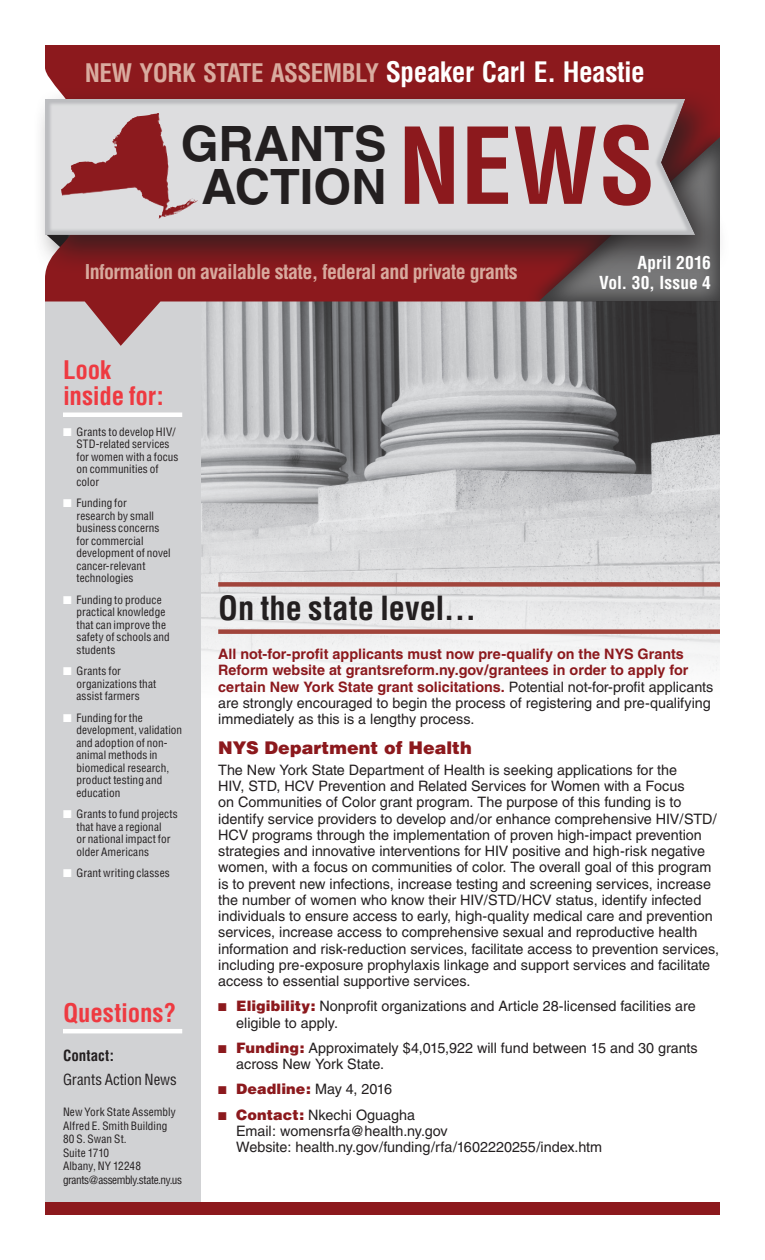
<style>
.page{position:relative;width:765px;height:1260px;background:#fff}
.page>*{position:absolute;margin:0;border:0;box-sizing:border-box;transform-origin:0 0}
.t1{font:700 condensed 103.12px "Helvetica";color:#8c191d}
.t2{font:700 48.75px "Helvetica";color:#231f20}
.Body_Head_A{font:700 condensed 32.5px "Helvetica";color:#231f20}
.t3{font:700 condensed 25px "Helvetica";letter-spacing:-.02em;color:#d9ab9f}
.Index_Title{font:700 condensed 25px/26.2px "Helvetica";letter-spacing:-.005em;color:#ee3a41}
.t4{font:700 condensed 20px "Helvetica";letter-spacing:-.03em;color:#d9ab9f}
.t5{font:700 condensed 17.5px "Helvetica";letter-spacing:.005em;color:#fff}
.Body_Head_B{font:900 17.5px "Helvetica";letter-spacing:.005em;color:#8c191d}
.Index_Body_Info{font:condensed 15px "Helvetica";letter-spacing:-.005em;color:#231f20}
.Index_Body_Info-2{font:700 condensed 15px "Helvetica";letter-spacing:.005em;color:#231f20}
.Body-10pt_Leading-11{font:14.38px/16.2px "Helvetica";color:#231f20}
.Body-10pt_Leading-11-2{font:700 14.38px/16.2px "Helvetica";color:#8c191d}
.t6{font:900 14.38px "Helvetica";letter-spacing:.005em;color:#8c191d}
.Index_Body_Info-3{font:condensed 11.25px/12.5px "Helvetica";letter-spacing:.01em;color:#231f20}
.s1{font-size:27.5px;color:#fff}
.s2{color:#fff}
.s3{font-weight:400;color:#231f20}
.s4{color:#8c191d}
.s5{font-weight:900;color:#8c191d}
</style>
<div class="page">
<img style="left:200px;top:346px;width:520px;height:360px">
<div style="left:45px;top:289px;width:155px;height:926px;background:#d1d2d4"></div>
<svg style="left:45px;top:45px;width:675px;height:301px;background:#8f4a4d"></svg>
<div style="left:539px;top:136px;width:181px;height:166px;background:#fff;opacity:.3"></div>
<div style="left:63px;top:412px;width:119px;height:5px;background:#fff"></div>
<div style="left:218px;top:582px;width:502px;height:5px;background:#a1443b"></div>
<div style="left:218px;top:629px;width:502px;height:5px;background:#a1443b"></div>
<div style="left:33px;top:87px;width:698px;height:187px;background:#231f20;opacity:.75"></div>
<svg style="left:45px;top:99px;width:650px;height:136px;background:#aaa3a6"></svg>
<div style="left:48px;top:102px;width:641px;height:131px;background:#fff;opacity:.5"></div>
<img style="left:121px;top:113px;width:36px;height:18px">
<hr style="left:63px;top:1029px;width:119px;height:4px;background:#fff">
<div style="left:45px;top:1202px;width:675px;height:13px;background:#8c191d"></div>
<p class="t3" style="left:85px;top:58px;width:562px">NEW YORK STATE ASSEMBLY <span class="s1">Speaker Carl E. Heastie</span></p>
<p class="t1" style="left:398px;top:102px;width:259px">NEWS</p>
<p class="t2" style="left:181px;top:114px;width:207px">GRANTS</p>
<p class="t2" style="left:202px;top:157px;width:186px">ACTION</p>
<p class="t4" style="left:85px;top:259px;width:435px">Information on available state, federal and private grants</p>
<p class="t5" style="left:637px;top:252px;width:75px">April 2016</p>
<p class="t5" style="left:599px;top:272px;width:113px">Vol. 30, Issue 4</p>
<p class="Index_Title" style="left:63px;top:357px;width:102px">Look inside for:</p>
<p class="Index_Body_Info-3" style="left:77px;top:425px;width:103px;text-indent:-13px"><span class="s2">■</span> Grants to develop HIV/<br>STD-related services for women with a focus on communities of color</p>
<p class="Index_Body_Info-3" style="left:77px;top:497px;width:96px;text-indent:-13px"><span class="s2">■</span> Funding for<br>research by small business concerns for commercial development of novel cancer-relevant technologies</p>
<p class="Index_Body_Info-3" style="left:77px;top:593px;width:95px;text-indent:-13px"><span class="s2">■</span> Funding to produce practical knowledge that can improve the safety of schools and students</p>
<p class="Index_Body_Info-3" style="left:77px;top:665px;width:81px;text-indent:-13px"><span class="s2">■</span> Grants for organizations that assist farmers</p>
<p class="Index_Body_Info-3" style="left:77px;top:711px;width:107px;text-indent:-13px"><span class="s2">■</span> Funding for the development, validation and adoption of non&shy;animal methods in biomedical research, product testing and education</p>
<p class="Index_Body_Info-3" style="left:77px;top:808px;width:103px;text-indent:-13px"><span class="s2">■</span> Grants to fund projects that have a regional<br>or national impact for older Americans</p>
<p class="Index_Body_Info-3" style="left:63px;top:867px;width:108px"><span class="s2">■</span> Grant writing classes</p>
<p class="Index_Title" style="left:63px;top:999px;width:115px">Questions?</p>
<p class="Index_Body_Info-2" style="left:63px;top:1046px;width:52px">Contact:</p>
<p class="Index_Body_Info" style="left:63px;top:1070px;width:115px">Grants Action News</p>
<p class="Index_Body_Info-3" style="left:63px;top:1105px;width:121px;line-height:13.5px">New York State Assembly<br>Alfred E. Smith Building<br>80 S. Swan St.<br>Suite 1710<br>Albany, NY 12248 grants@assembly.state.ny.us</p>
<p class="Body_Head_A" style="left:218px;top:588px;width:259px">On the state level…</p>
<p class="Body-10pt_Leading-11-2" style="left:218px;top:646px;width:497px">All not-for-profit applicants must now pre-qualify on the NYS Grants Reform website at grantsreform.ny.gov/grantees in order to apply for certain New York State grant solicitations. <span class="s3">Potential not-for-profit applicants are strongly encouraged to begin the process of registering and pre-qualifying immediately as this is a lengthy process.</span></p>
<p class="Body_Head_B" style="left:218px;top:736px;width:255px">NYS Department of Health</p>
<p class="Body-10pt_Leading-11" style="left:218px;top:762px;width:503px">The New York State Department of Health is seeking applications for the<br>HIV, STD, HCV Prevention and Related Services for Women with a Focus<br>on Communities of Color grant program. The purpose of this funding is to identify service providers to develop and/or enhance comprehensive HIV/STD/ HCV programs through the implementation of proven high-impact prevention strategies and innovative interventions for HIV positive and high-risk negative women, with a focus on communities of color. The overall goal of this program is to prevent new infections, increase testing and screening services, increase the number of women who know their HIV/STD/HCV status, identify infected individuals to ensure access to early, high-quality medical care and prevention services, increase access to comprehensive sexual and reproductive health information and risk-reduction services, facilitate access to prevention services, including pre-exposure prophylaxis linkage and support services and facilitate access to essential supportive services.</p>
<p class="Body-10pt_Leading-11" style="left:236px;top:998px;width:461px;text-indent:-18px"><span class="s4">■</span> <span class="s5">Eligibility:</span> Nonprofit organizations and Article 28-licensed facilities are eligible to apply.</p>
<p class="Body-10pt_Leading-11" style="left:236px;top:1040px;width:463px;text-indent:-18px"><span class="s4">■</span> <span class="s5">Funding:</span> Approximately $4,015,922 will fund between 15 and 30 grants across New York State.</p>
<p class="t6" style="left:218px;top:1080px;width:175px">■ Deadline: <span class="s3">May 4, 2016</span></p>
<p class="Body-10pt_Leading-11" style="left:236px;top:1106px;width:368px;text-indent:-18px"><span class="s4">■</span> <span class="s5">Contact:</span> Nkechi Oguagha<br>Email: womensrfa@health.ny.gov<br>Website: health.ny.gov/funding/rfa/1602220255/index.htm</p>
</div>
